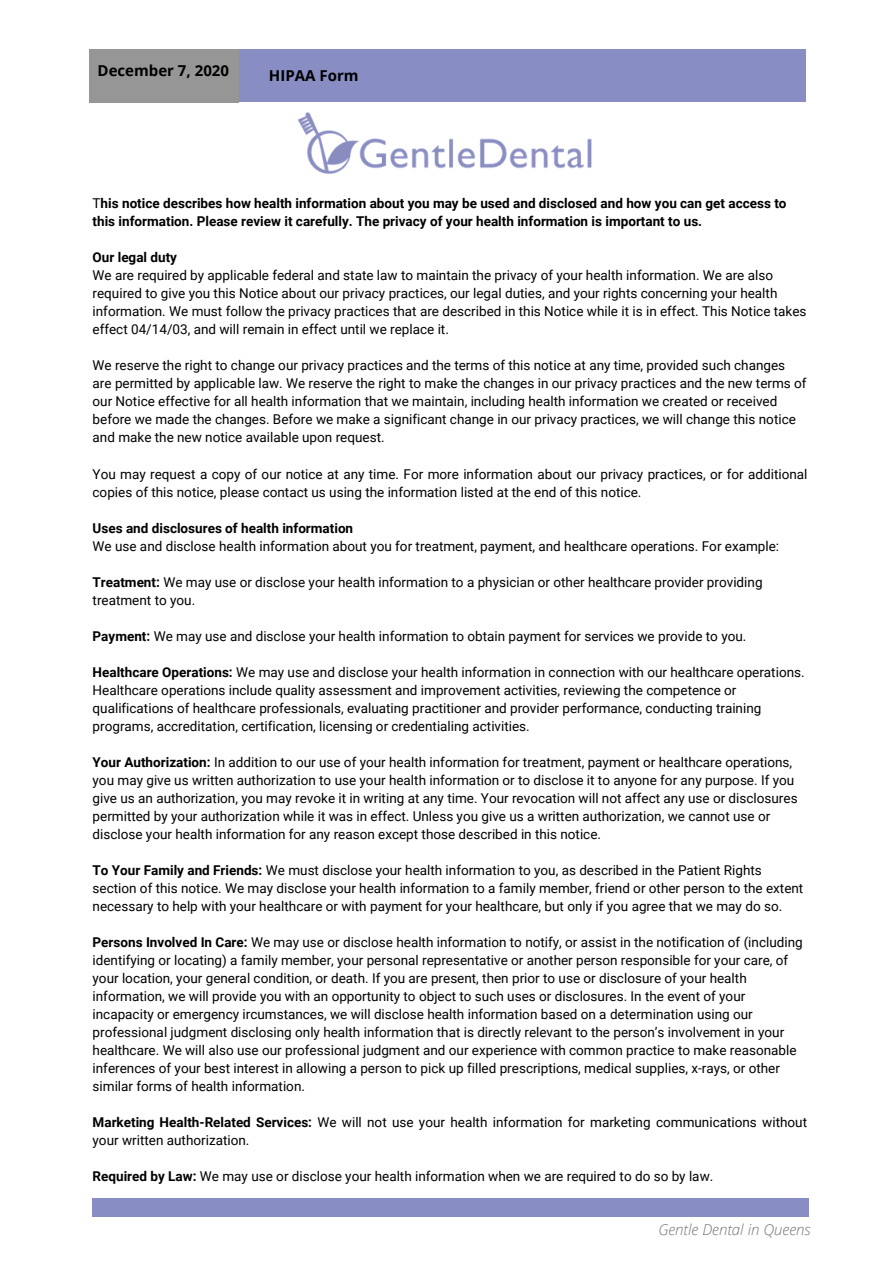
<style>
.page{position:relative;width:894px;height:1264px;background:#fff}
.page>*{position:absolute;margin:0;border:0;box-sizing:border-box;transform-origin:0 0}
.t1{font:700 15px "Open Sans";color:#000}
.t2{font:italic 300 15px "Open Sans";color:#737373}
.t3{font:13.5px/18px "Roboto";color:#000}
.t4{font:700 13.5px/18px "Roboto";color:#000}
.s1{font-weight:400}
.s2{font-weight:700}
</style>
<div class="page">
<img style="left:298px;top:112px;width:294px;height:62px">
<p class="t1" style="left:97px;top:60px;width:133px">December 7, 2020</p>
<p class="t1" style="left:269px;top:65px;width:91px">HIPAA Form</p>
<p class="t4" style="left:93px;top:194px;width:695px"><span class="s1">T</span>his notice describes how health information about you may be used and disclosed and how you can get access to this information. Please review it carefully. The privacy of your health information is important to us.</p>
<p class="t4" style="left:93px;top:248px;width:86px">Our legal duty</p>
<p class="t3" style="left:93px;top:267px;width:715px">We are required by applicable federal and state law to maintain the privacy of your health information. We are also required to give you this Notice about our privacy practices, our legal duties, and your rights concerning your health information. We must follow the privacy practices that are described in this Notice while it is in effect. This Notice takes effect 04/14/03, and will remain in effect until we replace it.</p>
<p class="t3" style="left:93px;top:357px;width:715px">We reserve the right to change our privacy practices and the terms of this notice at any time, provided such changes are permitted by applicable law. We reserve the right to make the changes in our privacy practices and the new terms of our Notice effective for all health information that we maintain, including health information we created or received before we made the changes. Before we make a significant change in our privacy practices, we will change this notice and make the new notice available upon request.</p>
<p class="t3" style="left:93px;top:465px;width:716px">You may request a copy of our notice at any time. For more information about our privacy practices, or for additional copies of this notice, please contact us using the information listed at the end of this notice.</p>
<p class="t4" style="left:93px;top:519px;width:262px">Uses and disclosures of health information</p>
<p class="t3" style="left:93px;top:537px;width:688px">We use and disclose health information about you for treatment, payment, and healthcare operations. For example:</p>
<p class="t3" style="left:93px;top:573px;width:671px"><span class="s2">Treatment:</span> We may use or disclose your health information to a physician or other healthcare provider providing treatment to you.</p>
<p class="t3" style="left:93px;top:627px;width:655px"><span class="s2">Payment:</span> We may use and disclose your health information to obtain payment for services we provide to you.</p>
<p class="t3" style="left:93px;top:663px;width:713px"><span class="s2">Healthcare Operations:</span> We may use and disclose your health information in connection with our healthcare operations.<br>Healthcare operations include quality assessment and improvement activities, reviewing the competence or qualifications of healthcare professionals, evaluating practitioner and provider performance, conducting training programs, accreditation, certification, licensing or credentialing activities.</p>
<p class="t3" style="left:93px;top:753px;width:706px"><span class="s2">Your Authorization:</span> In addition to our use of your health information for treatment, payment or healthcare operations, you may give us written authorization to use your health information or to disclose it to anyone for any purpose. If you give us an authorization, you may revoke it in writing at any time. Your revocation will not affect any use or disclosures permitted by your authorization while it was in effect. Unless you give us a written authorization, we cannot use or disclose your health information for any reason except those described in this notice.</p>
<p class="t3" style="left:93px;top:861px;width:712px"><span class="s2">To Your Family and Friends:</span> We must disclose your health information to you, as described in the Patient Rights section of this notice. We may disclose your health information to a family member, friend or other person to the extent necessary to help with your healthcare or with payment for your healthcare, but only if you agree that we may do so.</p>
<p class="t3" style="left:93px;top:933px;width:711px"><span class="s2">Persons Involved In Care:</span> We may use or disclose health information to notify, or assist in the notification of (including identifying or locating) a family member, your personal representative or another person responsible for your care, of your location, your general condition, or death. If you are present, then prior to use or disclosure of your health information, we will provide you with an opportunity to object to such uses or disclosures. In the event of your incapacity or emergency ircumstances, we will disclose health information based on a determination using our professional judgment disclosing only health information that is directly relevant to the person’s involvement in your healthcare. We will also use our professional judgment and our experience with common practice to make reasonable inferences of your best interest in allowing a person to pick up filled prescriptions, medical supplies, x-rays, or other similar forms of health information.</p>
<p class="t3" style="left:93px;top:1113px;width:715px"><span class="s2">Marketing Health-Related Services:</span> We will not use your health information for marketing communications without your written authorization.</p>
<p class="t3" style="left:93px;top:1167px;width:622px"><span class="s2">Required by Law:</span> We may use or disclose your health information when we are required to do so by law.</p>
<p class="t2" style="left:658px;top:1218px;width:154px">Gentle Dental in Queens</p>
</div>
